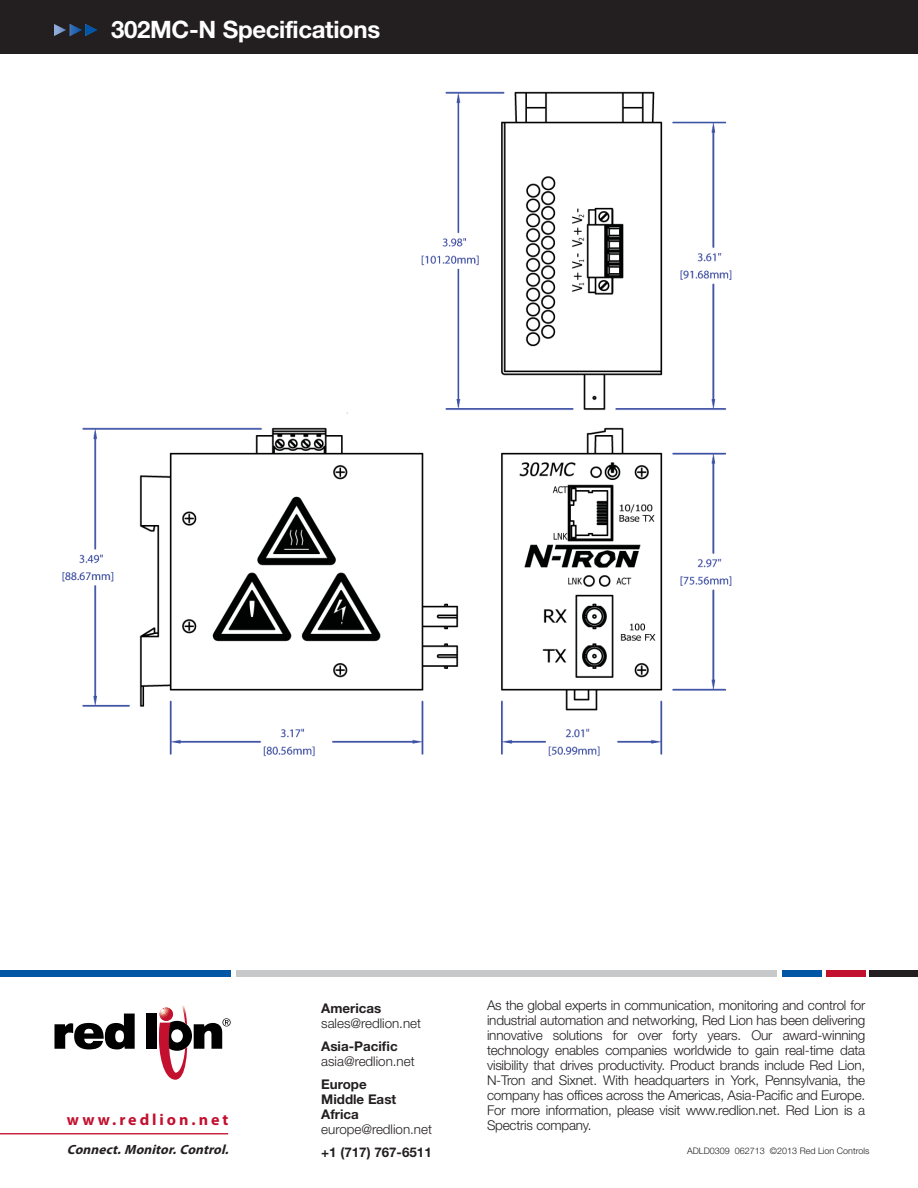
<style>
.page{position:relative;width:918px;height:1188px;background:#fff}
.page>*{position:absolute;margin:0;border:0;box-sizing:border-box;transform-origin:0 0}
.Page_1_-_Header_Blac{font:700 24px "Helvetica Neue LT Std";letter-spacing:-.015em;color:#fff}
.t1{font:18px "Arial Narrow";color:#231f20}
.t2{font:700 16.05px "Myriad Pro";letter-spacing:.185em;color:#c3102f}
.Page_2_Boilerplate{font:300 13.5px/15px "Helvetica Neue LT Std";letter-spacing:-.015em;color:#231f20;text-align:justify}
.t3{font:700 13.35px/15px "Helvetica Neue LT Std";color:#231f20}
.t4{font:300 13.35px/15px "Helvetica Neue LT Std";color:#231f20}
.t5{font:italic 700 13.35px "Myriad Pro";color:#231f20}
.Page_2_Legal{font:300 9px "Helvetica Neue LT Std";color:#231f20}
.s1{font-weight:700}
.s2{font-weight:300}
</style>
<div class="page">
<div style="left:0;top:0;width:918px;height:54px;background:#231f20"></div>
<svg style="left:54px;top:24px;width:43px;height:12px"></svg>
<svg style="left:54px;top:1014px;width:81px;height:35px"></svg>
<div style="left:146px;top:1014px;width:11px;height:35px;background:#000"></div>
<svg style="left:159px;top:1005px;width:72px;height:75px"></svg>
<hr style="left:0;top:1133px;width:228px;height:1px;background:#c3102f">
<div style="left:236px;top:970px;width:541px;height:7px;background:#c7c8ca"></div>
<div style="left:0;top:970px;width:231px;height:7px;background:#0155a5"></div>
<div style="left:870px;top:970px;width:48px;height:7px;background:#231f20"></div>
<div style="left:826px;top:970px;width:39px;height:7px;background:#c3102f"></div>
<div style="left:782px;top:970px;width:40px;height:7px;background:#0155a5"></div>
<img style="left:62px;top:91px;width:670px;height:666px">
<p class="Page_1_-_Header_Blac" style="left:111px;top:15px;width:271px">302MC-N Specifications</p>
<p class="Page_2_Boilerplate" style="left:487px;top:997px;width:380px">As the global experts in communication, monitoring and control for industrial automation and networking, Red Lion has been delivering innovative solutions for over forty years. Our award-winning technology enables companies worldwide to gain real-time data visibility that drives productivity. Product brands include Red Lion, N-Tron and Sixnet. With headquarters in York, Pennsylvania, the company has offices across the Americas, Asia-Pacific and Europe.<br>For more information, please visit www.redlion.net. Red Lion is a</p>
<p class="t4" style="left:321px;top:1001px;width:101px"><span class="s1">Americas </span>sales@redlion.net</p>
<p class="t4" style="left:321px;top:1039px;width:95px"><span class="s1">Asia-Pacific </span>asia@redlion.net</p>
<p class="t3" style="left:321px;top:1077px;width:112px">Europe<br>Middle East<br>Africa <span class="s2">europe@redlion.net</span></p>
<p class="t3" style="left:321px;top:1145px;width:112px">+1 (717) 767-6511</p>
<p class="t1" style="left:757px;top:1057px;width:107px">www.n-tron.com</p>
<p class="t2" style="left:67px;top:1109px;width:163px">www.redlion.net</p>
<p class="Page_2_Boilerplate" style="left:487px;top:1117px;width:106px">Spectris company.</p>
<p class="t5" style="left:67px;top:1141px;width:167px">Connect.Monitor.Control.</p>
<p class="Page_2_Legal" style="left:687px;top:1146px;width:184px">ADLD0309 062713 ©2013 Red Lion Controls</p>
</div>
